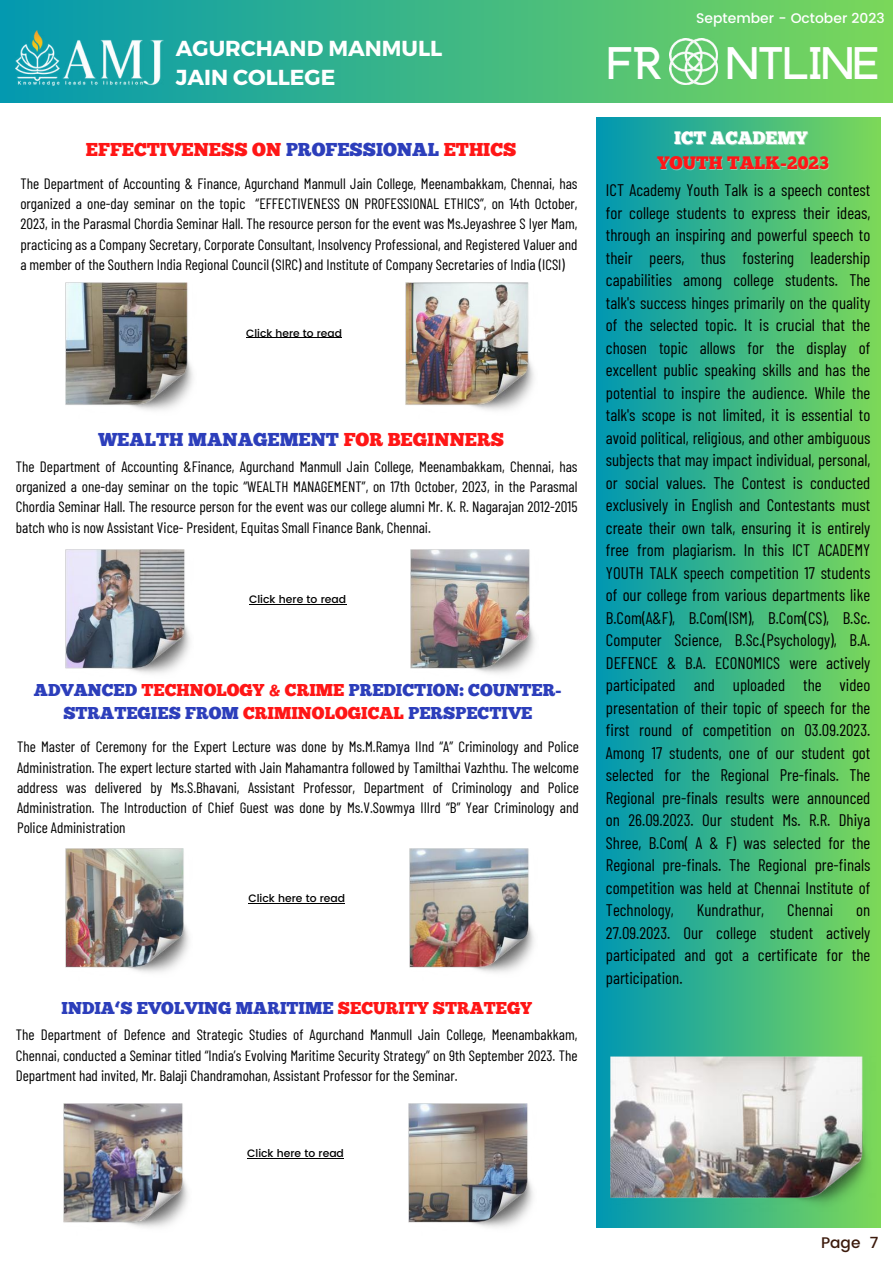
<style>
.page{position:relative;width:893px;height:1264px;background:#fff}
.page>*{position:absolute;margin:0;border:0;box-sizing:border-box;transform-origin:0 0}
.t1{font:900 35.7px "Anchorage";color:#fff}
.t2{font:700 21.75px/29.2px "Montserrat";color:#fff}
.t3{font:18.6px "Chunk Five";color:#ff1616}
.t4{font:18.6px "Chunk Five";color:#2c3ebb}
.t5{font:18px "Chunk Five";color:#ff1616}
.t6{font:18px "Chunk Five";color:#fff}
.t7{font:17.1px/23.7px "Chunk Five";color:#2c3ebb;text-align:center}
.t8{font:16.8px/22.5px "Barlow Condensed";color:#000;text-align:justify}
.t9{font:500 15.3px "Poppins";color:#3c1a0c}
.t10{font:15px/20.2px "Barlow Condensed";color:#000;text-align:justify}
.t11{font:500 13.95px "Poppins";color:#fff}
.t12{font:500 10.8px "Poppins";color:#000}
.t13{font:500 10.65px "Poppins";color:#000}
.s1{color:#2c3ebb}
.s2{color:#ff1616}
</style>
<div class="page">
<div style="left:596px;top:118px;width:284px;height:1109px;background:linear-gradient(to right,#0097b2,#7cd858)"></div>
<div style="left:0;top:0;width:892px;height:102px;background:linear-gradient(to right,#0398b0,#7ad75a)"></div>
<img style="left:669px;top:38px;width:48px;height:46px">
<img style="left:16px;top:31px;width:147px;height:56px">
<img style="left:611px;top:1056px;width:264px;height:155px">
<img style="left:65px;top:282px;width:128px;height:128px">
<img style="left:405px;top:282px;width:129px;height:128px">
<img style="left:65px;top:549px;width:125px;height:125px">
<img style="left:65px;top:848px;width:124px;height:125px">
<img style="left:64px;top:1103px;width:124px;height:125px">
<img style="left:411px;top:549px;width:124px;height:125px">
<img style="left:409px;top:848px;width:125px;height:125px">
<img style="left:408px;top:1103px;width:125px;height:125px">
<hr style="left:246px;top:337px;width:96px;height:1px;background:#000">
<hr style="left:249px;top:604px;width:97px;height:1px;background:#000">
<hr style="left:248px;top:902px;width:97px;height:1px;background:#000">
<hr style="left:247px;top:1157px;width:97px;height:1px;background:#000">
<h2 class="t2" style="left:176px;top:32px;width:268px">AGURCHAND MANMULL<br>JAIN COLLEGE</h2>
<p class="t3" style="left:86px;top:142px;width:432px">EFFECTIVENESS ON <span class="s1">PROFESSIONAL</span> ETHICS</p>
<p class="t10" style="left:20px;top:173px;width:558px">The Department of Accounting &amp; Finance, Agurchand Manmull Jain College, Meenambakkam, Chennai, has organized a one-day seminar on the topic “EFFECTIVENESS ON PROFESSIONAL ETHICS”, on 14th October, 2023, in the Parasmal Chordia Seminar Hall. The resource person for the event was Ms.Jeyashree S Iyer Mam, practicing as a Company Secretary, Corporate Consultant, Insolvency Professional, and Registered Valuer and a member of the Southern India Regional Council (SIRC) and Institute of Company Secretaries of India (ICSI)</p>
<p class="t13" style="left:246px;top:326px;width:97px">Click here to read</p>
<p class="t4" style="left:98px;top:432px;width:407px">WEALTH MANAGEMENT <span class="s2">FOR BEGINNERS</span></p>
<p class="t10" style="left:16px;top:455px;width:563px">The Department of Accounting &amp;Finance, Agurchand Manmull Jain College, Meenambakkam, Chennai, has organized a one-day seminar on the topic “WEALTH MANAGEMENT”, on 17th October, 2023, in the Parasmal Chordia Seminar Hall. The resource person for the event was our college alumni Mr. K. R. Nagarajan 2012-2015 batch who is now Assistant Vice- President, Equitas Small Finance Bank, Chennai.</p>
<p class="t12" style="left:249px;top:593px;width:99px">Click here to read</p>
<p class="t7" style="left:34px;top:679px;width:529px">ADVANCED <span class="s2">TECHNOLOGY &amp; CRIME</span> PREDICTION: COUNTER-<br>STRATEGIES FROM <span class="s2">CRIMINOLOGICAL</span> PERSPECTIVE</p>
<p class="t10" style="left:17px;top:736px;width:563px">The Master of Ceremony for the Expert Lecture was done by Ms.M.Ramya IInd “A” Criminology and Police Administration. The expert lecture started with Jain Mahamantra followed by Tamilthai Vazhthu. The welcome address was delivered by Ms.S.Bhavani, Assistant Professor, Department of Criminology and Police Administration. The Introduction of Chief Guest was done by Ms.V.Sowmya IIIrd “B” Year Criminology and Police Administration</p>
<p class="t12" style="left:248px;top:891px;width:98px">Click here to read</p>
<p class="t7" style="left:61px;top:998px;width:472px">INDIA‘S EVOLVING MARITIME <span class="s2">SECURITY STRATEGY</span></p>
<p class="t10" style="left:16px;top:1024px;width:563px">The Department of Defence and Strategic Studies of Agurchand Manmull Jain College, Meenambakkam, Chennai, conducted a Seminar titled “India’s Evolving Maritime Security Strategy” on 9th September 2023. The Department had invited, Mr. Balaji Chandramohan, Assistant Professor for the Seminar.</p>
<p class="t12" style="left:247px;top:1146px;width:98px">Click here to read</p>
<p class="t11" style="left:696px;top:10px;width:190px">September - October 2023</p>
<h1 class="t1" style="left:607px;top:47px;width:57px">FR</h1>
<h1 class="t1" style="left:726px;top:47px;width:154px">NTLINE</h1>
<p class="t6" style="left:674px;top:131px;width:135px">ICT ACADEMY</p>
<p class="t5" style="left:657px;top:155px;width:173px">YOUTH TALK-2023</p>
<p class="t8" style="left:606px;top:178px;width:266px">ICT Academy Youth Talk is a speech contest for college students to express their ideas, through an inspiring and powerful speech to their peers, thus fostering leadership capabilities among college students. The talk's success hinges primarily on the quality of the selected topic. It is crucial that the chosen topic allows for the display of excellent public speaking skills and has the potential to inspire the audience. While the talk's scope is not limited, it is essential to avoid political, religious, and other ambiguous subjects that may impact individual, personal, or social values. The Contest is conducted exclusively in English and Contestants must create their own talk, ensuring it is entirely free from plagiarism. In this ICT ACADEMY YOUTH TALK speech competition 17 students of our college from various departments like B.Com(A&amp;F), B.Com(ISM), B.Com(CS), B.Sc.<br>Computer Science, B.Sc.(Psychology), B.A.<br>DEFENCE &amp; B.A. ECONOMICS were actively participated and uploaded the video presentation of their topic of speech for the first round of competition on 03.09.2023.<br>Among 17 students, one of our student got selected for the Regional Pre-finals. The Regional pre-finals results were announced on 26.09.2023. Our student Ms. R.R. Dhiya Shree, B.Com( A &amp; F) was selected for the Regional pre-finals. The Regional pre-finals competition was held at Chennai Institute of Technology,</p>
<p class="t8" style="left:696px;top:898px;width:69px">Kundrathur,</p>
<p class="t8" style="left:787px;top:898px;width:48px">Chennai</p>
<p class="t8" style="left:606px;top:898px;width:266px;text-indent:250px">on 27.09.2023. Our college student actively participated and got a certificate for the participation.</p>
<p class="t9" style="left:821px;top:1233px;width:59px">Page 7</p>
</div>
